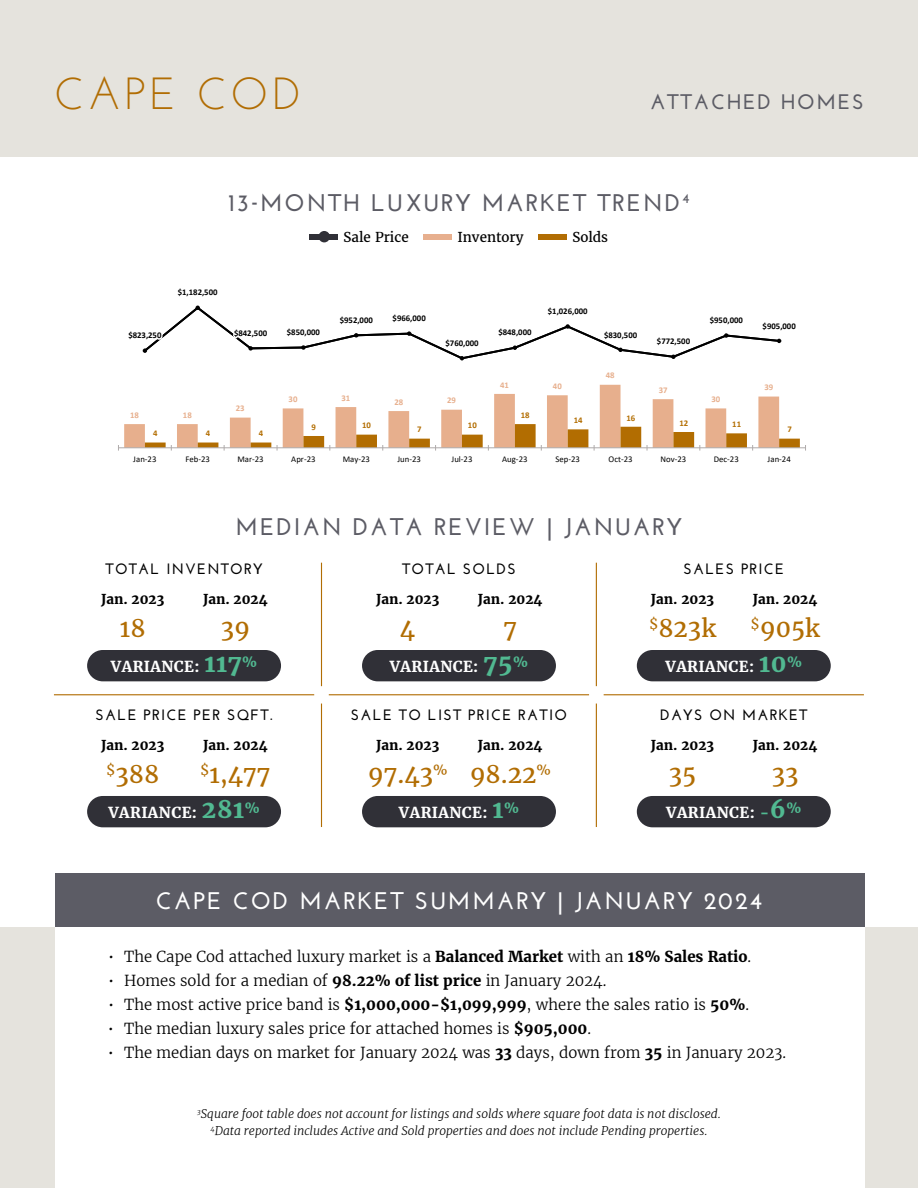
<style>
.page{position:relative;width:918px;height:1188px;background:#fff}
.page>*{position:absolute;margin:0;border:0;box-sizing:border-box;transform-origin:0 0}
.t1{font:45px "Josefin Sans";letter-spacing:.08em;color:#b16d03}
.t2{font:700 24px "Josefin Sans";letter-spacing:.08em;color:#5c5c65}
.t3{font:24px "Merriweather";color:#b16d03}
.t4{font:700 24px "Josefin Sans";letter-spacing:.08em;color:#fff}
.t5{font:700 21px "Josefin Sans";letter-spacing:.08em;color:#5c5c65}
.t6{font:300 15px "Merriweather";color:#000}
.t7{font:700 15px "Josefin Sans";letter-spacing:.08em;color:#000}
.t8{font:700 15px "Merriweather";letter-spacing:.025em;color:#fff}
.t9{font:700 13.5px "Merriweather";color:#000}
.t10{font:13.5px "Merriweather";color:#000}
.t11{font:italic 300 12px/16.5px "Merriweather";color:#000;text-align:center}
.t12{font:700 8.7px "Calibri";color:#000}
.t13{font:8.7px "Calibri";color:#000}
.t14{font:700 8.7px "Calibri";color:#e7af8d}
.t15{font:700 8.7px "Calibri";color:#b26d01}
.s1{font-size:24px;color:#51b991}
.s2{color:#51b991}
.s3{font-weight:700}
</style>
<div class="page">
<div style="left:0;top:0;width:918px;height:158px;background:#e5e3dd"></div>
<div style="left:0;top:927px;width:918px;height:261px;background:#e5e3dd"></div>
<div style="left:55px;top:925px;width:810px;height:263px;background:#fff"></div>
<div style="left:55px;top:873px;width:810px;height:54px;background:#5c5c65"></div>
<svg style="left:118px;top:305px;width:688px;height:146px"></svg>
<div style="left:539px;top:234px;width:28px;height:6px;background:#b16d03"></div>
<div style="left:310px;top:234px;width:28px;height:6px;background:#303037"></div>
<div style="left:319px;top:231px;width:11px;height:11px;background:#303037;border-radius:50%"></div>
<div style="left:424px;top:234px;width:28px;height:6px;background:#e7af8e"></div>
<hr style="left:54px;top:694px;width:260px;height:1px;background:#b16d03">
<hr style="left:321px;top:563px;width:1px;height:123px;background:#b16d03">
<hr style="left:321px;top:704px;width:1px;height:123px;background:#b16d03">
<hr style="left:596px;top:563px;width:1px;height:123px;background:#b16d03">
<hr style="left:596px;top:704px;width:1px;height:123px;background:#b16d03">
<hr style="left:329px;top:694px;width:260px;height:1px;background:#b16d03">
<hr style="left:604px;top:694px;width:260px;height:1px;background:#b16d03">
<div style="left:87px;top:650px;width:194px;height:31px;background:#303037;border-radius:16px"></div>
<div style="left:362px;top:650px;width:194px;height:31px;background:#303037;border-radius:16px"></div>
<div style="left:637px;top:650px;width:194px;height:31px;background:#303037;border-radius:16px"></div>
<div style="left:637px;top:796px;width:194px;height:31px;background:#303037;border-radius:16px"></div>
<div style="left:362px;top:796px;width:194px;height:31px;background:#303037;border-radius:16px"></div>
<div style="left:87px;top:796px;width:194px;height:31px;background:#303037;border-radius:16px"></div>
<h1 class="t1" style="left:54px;top:65px;width:249px">CAPE COD</h1>
<h3 class="t5" style="left:650px;top:89px;width:215px">ATTACHED HOMES</h3>
<h2 class="t2" style="left:228px;top:189px;width:463px">13-MONTH LUXURY MARKET TREND<sup>4</sup></h2>
<p class="t12" style="left:128px;top:329px;width:35px">$823,250</p>
<p class="t12" style="left:178px;top:286px;width:41px">$1,182,500</p>
<p class="t12" style="left:234px;top:327px;width:35px">$842,500</p>
<p class="t12" style="left:287px;top:326px;width:35px">$850,000</p>
<p class="t10" style="left:343px;top:228px;width:67px">Sale Price</p>
<p class="t10" style="left:457px;top:228px;width:68px">Inventory</p>
<p class="t10" style="left:572px;top:228px;width:37px">Solds</p>
<p class="t12" style="left:340px;top:314px;width:35px">$952,000</p>
<p class="t12" style="left:393px;top:312px;width:35px">$966,000</p>
<p class="t12" style="left:446px;top:337px;width:35px">$760,000</p>
<p class="t12" style="left:498px;top:326px;width:35px">$848,000</p>
<p class="t12" style="left:548px;top:305px;width:41px">$1,026,000</p>
<p class="t14" style="left:500px;top:379px;width:10px">41</p>
<p class="t14" style="left:553px;top:380px;width:10px">40</p>
<p class="t12" style="left:604px;top:329px;width:35px">$830,500</p>
<p class="t14" style="left:606px;top:369px;width:10px">48</p>
<p class="t14" style="left:130px;top:409px;width:10px">18</p>
<p class="t14" style="left:183px;top:409px;width:10px">18</p>
<p class="t14" style="left:236px;top:402px;width:10px">23</p>
<p class="t15" style="left:153px;top:427px;width:6px">4</p>
<p class="t15" style="left:206px;top:427px;width:6px">4</p>
<p class="t15" style="left:259px;top:427px;width:6px">4</p>
<p class="t14" style="left:289px;top:393px;width:10px">30</p>
<p class="t14" style="left:342px;top:392px;width:10px">31</p>
<p class="t15" style="left:312px;top:421px;width:6px">9</p>
<p class="t15" style="left:362px;top:419px;width:10px">10</p>
<p class="t14" style="left:394px;top:396px;width:10px">28</p>
<p class="t14" style="left:447px;top:394px;width:10px">29</p>
<p class="t15" style="left:417px;top:423px;width:6px">7</p>
<p class="t15" style="left:468px;top:419px;width:10px">10</p>
<p class="t15" style="left:521px;top:409px;width:10px">18</p>
<p class="t15" style="left:574px;top:414px;width:10px">14</p>
<p class="t15" style="left:627px;top:411px;width:10px">16</p>
<p class="t12" style="left:657px;top:335px;width:35px">$772,500</p>
<p class="t14" style="left:659px;top:384px;width:10px">37</p>
<p class="t12" style="left:710px;top:314px;width:35px">$950,000</p>
<p class="t14" style="left:712px;top:393px;width:10px">30</p>
<p class="t15" style="left:679px;top:417px;width:10px">12</p>
<p class="t15" style="left:732px;top:418px;width:10px">11</p>
<p class="t12" style="left:763px;top:320px;width:35px">$905,000</p>
<p class="t14" style="left:764px;top:381px;width:10px">39</p>
<p class="t15" style="left:787px;top:423px;width:6px">7</p>
<p class="t13" style="left:133px;top:453px;width:25px">Jan-23</p>
<p class="t13" style="left:185px;top:453px;width:26px">Feb-23</p>
<p class="t13" style="left:237px;top:453px;width:28px">Mar-23</p>
<p class="t13" style="left:291px;top:453px;width:26px">Apr-23</p>
<p class="t13" style="left:343px;top:453px;width:29px">May-23</p>
<p class="t13" style="left:397px;top:453px;width:25px">Jun-23</p>
<p class="t13" style="left:452px;top:453px;width:22px">Jul-23</p>
<p class="t13" style="left:502px;top:453px;width:27px">Aug-23</p>
<p class="t13" style="left:555px;top:453px;width:26px">Sep-23</p>
<p class="t13" style="left:609px;top:453px;width:26px">Oct-23</p>
<p class="t13" style="left:661px;top:453px;width:27px">Nov-23</p>
<p class="t13" style="left:714px;top:453px;width:27px">Dec-23</p>
<p class="t13" style="left:768px;top:453px;width:25px">Jan-24</p>
<h2 class="t2" style="left:236px;top:512px;width:448px">MEDIAN DATA REVIEW | JANUARY</h2>
<p class="t7" style="left:106px;top:560px;width:159px">TOTAL INVENTORY</p>
<p class="t7" style="left:402px;top:560px;width:115px">TOTAL SOLDS</p>
<p class="t7" style="left:683px;top:560px;width:102px">SALES PRICE</p>
<p class="t9" style="left:101px;top:590px;width:65px">Jan. 2023</p>
<p class="t9" style="left:203px;top:590px;width:66px">Jan. 2024</p>
<p class="t9" style="left:376px;top:590px;width:65px">Jan. 2023</p>
<p class="t9" style="left:478px;top:590px;width:66px">Jan. 2024</p>
<p class="t9" style="left:651px;top:590px;width:65px">Jan. 2023</p>
<p class="t9" style="left:753px;top:590px;width:66px">Jan. 2024</p>
<h2 class="t3" style="left:120px;top:613px;width:27px">18</h2>
<h2 class="t3" style="left:221px;top:613px;width:31px">39</h2>
<h2 class="t3" style="left:400px;top:613px;width:17px">4</h2>
<h2 class="t3" style="left:503px;top:613px;width:15px">7</h2>
<h2 class="t3" style="left:649px;top:613px;width:68px"><sup>$</sup>823k</h2>
<h2 class="t3" style="left:750px;top:613px;width:71px"><sup>$</sup>905k</h2>
<p class="t8" style="left:111px;top:657px;width:148px">VARIANCE: <span class="s1">117</span><sup>%</sup></p>
<p class="t8" style="left:390px;top:657px;width:140px">VARIANCE: <span class="s1">75</span><sup>%</sup></p>
<p class="t8" style="left:666px;top:657px;width:138px">VARIANCE: <span class="s1">10</span><sup>%</sup></p>
<p class="t7" style="left:96px;top:706px;width:178px">SALE PRICE PER SQFT.</p>
<p class="t7" style="left:351px;top:706px;width:218px">SALE TO LIST PRICE RATIO</p>
<p class="t7" style="left:660px;top:706px;width:149px">DAYS ON MARKET</p>
<p class="t9" style="left:101px;top:736px;width:65px">Jan. 2023</p>
<p class="t9" style="left:203px;top:736px;width:66px">Jan. 2024</p>
<p class="t9" style="left:376px;top:736px;width:65px">Jan. 2023</p>
<p class="t9" style="left:478px;top:736px;width:66px">Jan. 2024</p>
<p class="t9" style="left:651px;top:736px;width:65px">Jan. 2023</p>
<p class="t9" style="left:753px;top:736px;width:66px">Jan. 2024</p>
<h2 class="t3" style="left:106px;top:759px;width:55px"><sup>$</sup>388</h2>
<h2 class="t3" style="left:200px;top:759px;width:72px"><sup>$</sup>1,477</h2>
<p class="t8" style="left:108px;top:803px;width:153px">VARIANCE: <span class="s1">281</span><sup>%</sup></p>
<h2 class="t3" style="left:368px;top:759px;width:185px">97.43<sup>%</sup> 98.22<sup>%</sup></h2>
<p class="t8" style="left:399px;top:803px;width:122px">VARIANCE: <span class="s1">1</span><sup>%</sup></p>
<h2 class="t3" style="left:669px;top:759px;width:29px">35</h2>
<h2 class="t3" style="left:772px;top:759px;width:28px">33</h2>
<p class="t8" style="left:666px;top:803px;width:137px">VARIANCE: <span class="s2">-</span><span class="s1">6</span><sup>%</sup></p>
<h2 class="t4" style="left:156px;top:887px;width:608px">CAPE COD MARKET SUMMARY | JANUARY 2024</h2>
<p class="t6" style="left:108px;top:947px;width:645px">• The Cape Cod attached luxury market is a <span class="s3">Balanced Market</span> with an <span class="s3">18% Sales Ratio</span>.</p>
<p class="t6" style="left:108px;top:971px;width:500px">• Homes sold for a median of <span class="s3">98.22% of list price</span> in January 2024.</p>
<p class="t6" style="left:108px;top:995px;width:643px">• The most active price band is <span class="s3">$1,000,000-$1,099,999</span>, where the sales ratio is <span class="s3">50%</span>.</p>
<p class="t6" style="left:108px;top:1019px;width:485px">• The median luxury sales price for attached homes is <span class="s3">$905,000</span>.</p>
<p class="t6" style="left:108px;top:1043px;width:680px">• The median days on market for January 2024 was <span class="s3">33</span> days, down from <span class="s3">35</span> in January 2023.</p>
<p class="t11" style="left:197px;top:1106px;width:525px"><sup>3</sup>Square foot table does not account for listings and solds where square foot data is not disclosed.<br><sup>4</sup>Data reported includes Active and Sold properties and does not include Pending properties.</p>
</div>
